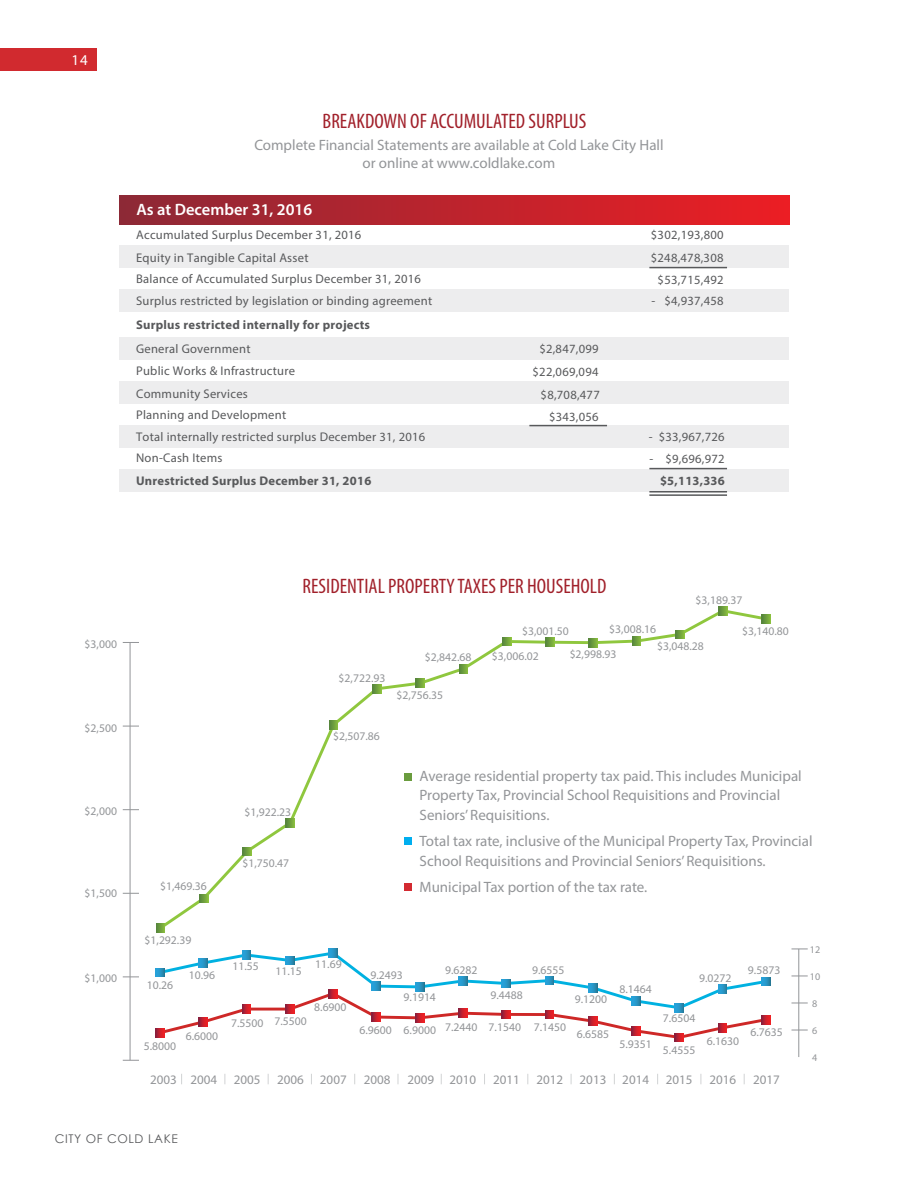
<style>
.page{position:relative;width:918px;height:1188px;background:#fff}
.page>*{position:absolute;margin:0;border:0;box-sizing:border-box;transform-origin:0 0}
.t1{font:condensed 21px "Myriad Pro";color:#a1202a}
.t2{font:600 16.5px "Myriad Pro";color:#fff}
.t3{font:15px/19.5px "Myriad Pro";color:#939598}
.t4{font:15px "Myriad Pro";color:#fff}
.t5{font:13.05px "Myriad Pro";color:#939598}
.t6{font:12.6px/21.8px "Myriad Pro";letter-spacing:.02em;color:#58595b}
.t7{font:700 12.6px "Myriad Pro";letter-spacing:.02em;color:#58595b}
.t8{font:12px "Century Gothic";letter-spacing:.05em;color:#58595b}
.t9{font:11.7px "Myriad Pro";color:#939598}
.t10{font:10.2px "Myriad Pro";color:#939598}
</style>
<div class="page">
<div style="left:0;top:48px;width:97px;height:23px;background:#d12a2f"></div>
<div style="left:120px;top:469px;width:669px;height:22px;background:#ededee"></div>
<div style="left:120px;top:246px;width:669px;height:22px;background:#ededee"></div>
<div style="left:120px;top:290px;width:669px;height:22px;background:#ededee"></div>
<div style="left:120px;top:338px;width:669px;height:22px;background:#ededee"></div>
<div style="left:120px;top:382px;width:669px;height:22px;background:#ededee"></div>
<div style="left:120px;top:426px;width:669px;height:22px;background:#ededee"></div>
<div style="left:120px;top:195px;width:669px;height:29px;background:linear-gradient(to right,#8d2936,#ec1e24)"></div>
<hr style="left:649px;top:267px;width:78px;height:1px;background:#58595b">
<hr style="left:649px;top:468px;width:78px;height:1px;background:#58595b">
<hr style="left:649px;top:491px;width:78px;height:2px;background:#58595b">
<hr style="left:649px;top:494px;width:78px;height:2px;background:#58595b">
<hr style="left:529px;top:425px;width:78px;height:1px;background:#58595b">
<hr style="left:130px;top:642px;width:1px;height:418px;background:#939598">
<svg style="left:123px;top:977px;width:16px;height:1px"></svg>
<svg style="left:123px;top:893px;width:16px;height:1px"></svg>
<svg style="left:123px;top:809px;width:16px;height:1px"></svg>
<svg style="left:123px;top:726px;width:16px;height:1px"></svg>
<svg style="left:123px;top:642px;width:16px;height:1px"></svg>
<svg style="left:123px;top:1060px;width:16px;height:1px"></svg>
<hr style="left:550px;top:641px;width:43px;height:3px;background:#8fc73e">
<svg style="left:156px;top:637px;width:398px;height:295px"></svg>
<svg style="left:589px;top:606px;width:182px;height:41px"></svg>
<hr style="left:798px;top:949px;width:1px;height:108px;background:#939598">
<svg style="left:791px;top:1030px;width:17px;height:1px"></svg>
<svg style="left:791px;top:1003px;width:17px;height:1px"></svg>
<svg style="left:791px;top:976px;width:17px;height:1px"></svg>
<svg style="left:791px;top:949px;width:17px;height:1px"></svg>
<svg style="left:156px;top:949px;width:614px;height:93px"></svg>
<div style="left:405px;top:883px;width:7px;height:7px;background:#d32a31"></div>
<div style="left:405px;top:837px;width:7px;height:8px;background:#00aeef"></div>
<div style="left:405px;top:773px;width:7px;height:7px;background:#6a9c3e"></div>
<p class="t4" style="left:72px;top:50px;width:18px">14</p>
<h1 class="t1" style="left:323px;top:108px;width:265px">BREAKDOWN OF ACCUMULATED SURPLUS</h1>
<p class="t3" style="left:254px;top:136px;width:411px;line-height:18px;text-align:center">Complete Financial Statements are available at Cold Lake City Hall or online at www.coldlake.com</p>
<h2 class="t2" style="left:136px;top:199px;width:177px">As at December 31, 2016</h2>
<p class="t6" style="left:136px;top:223px;width:227px;line-height:23.1px">Accumulated Surplus December 31, 2016<br>Equity in Tangible Capital Asset</p>
<p class="t6" style="left:136px;top:268px;width:286px">Balance of Accumulated Surplus December 31, 2016</p>
<p class="t6" style="left:136px;top:290px;width:298px">Surplus restricted by legislation or binding agreement</p>
<p class="t7" style="left:136px;top:317px;width:236px">Surplus restricted internally for projects</p>
<p class="t6" style="left:136px;top:360px;width:160px">Public Works &amp; Infrastructure<br>Community Services<br>Planning and Development</p>
<p class="t6" style="left:136px;top:338px;width:116px">General Government</p>
<p class="t6" style="left:136px;top:426px;width:291px;line-height:21.3px">Total internally restricted surplus December 31, 2016<br>Non-Cash Items</p>
<p class="t7" style="left:136px;top:473px;width:237px">Unrestricted Surplus December 31, 2016</p>
<p class="t6" style="left:539px;top:338px;width:61px">$2,847,099</p>
<p class="t6" style="left:541px;top:384px;width:61px">$8,708,477</p>
<p class="t6" style="left:533px;top:360px;width:67px">$22,069,094</p>
<p class="t6" style="left:549px;top:406px;width:51px">$343,056</p>
<p class="t6" style="left:651px;top:223px;width:74px">$302,193,800</p>
<p class="t6" style="left:651px;top:246px;width:74px;line-height:22.5px;text-align:center">$248,478,308 $53,715,492</p>
<p class="t6" style="left:651px;top:289px;width:74px">- $4,937,458</p>
<p class="t6" style="left:649px;top:426px;width:77px">- $33,967,726</p>
<p class="t6" style="left:650px;top:448px;width:77px">- $9,696,972</p>
<p class="t7" style="left:660px;top:473px;width:66px">$5,113,336</p>
<p class="t9" style="left:85px;top:637px;width:34px">$3,000</p>
<p class="t9" style="left:85px;top:721px;width:34px">$2,500</p>
<p class="t9" style="left:85px;top:804px;width:34px">$2,000</p>
<p class="t9" style="left:85px;top:886px;width:34px">$1,500</p>
<p class="t9" style="left:85px;top:971px;width:34px">$1,000</p>
<h1 class="t1" style="left:303px;top:573px;width:305px">RESIDENTIAL PROPERTY TAXES PER HOUSEHOLD</h1>
<p class="t9" style="left:696px;top:593px;width:48px">$3,189.37</p>
<p class="t9" style="left:609px;top:622px;width:48px">$3,008.16</p>
<p class="t9" style="left:522px;top:624px;width:48px">$3,001.50</p>
<p class="t9" style="left:742px;top:624px;width:48px">$3,140.80</p>
<p class="t9" style="left:160px;top:879px;width:48px">$1,469.36</p>
<p class="t9" style="left:245px;top:805px;width:48px">$1,922.23</p>
<p class="t9" style="left:242px;top:856px;width:48px">$1,750.47</p>
<p class="t9" style="left:339px;top:671px;width:48px">$2,722.93</p>
<p class="t9" style="left:333px;top:728px;width:48px">$2,507.86</p>
<p class="t9" style="left:425px;top:650px;width:48px">$2,842.68</p>
<p class="t9" style="left:492px;top:649px;width:48px">$3,006.02</p>
<p class="t9" style="left:570px;top:647px;width:48px">$2,998.93</p>
<p class="t9" style="left:396px;top:688px;width:48px">$2,756.35</p>
<p class="t9" style="left:657px;top:639px;width:48px">$3,048.28</p>
<p class="t3" style="left:420px;top:766px;width:384px">Average residential property tax paid. This includes Municipal<br>Property Tax, Provincial School Requisitions and Provincial<br>Seniors’ Requisitions.</p>
<p class="t3" style="left:420px;top:831px;width:395px">Total tax rate, inclusive of the Municipal Property Tax, Provincial<br>School Requisitions and Provincial Seniors’ Requisitions.</p>
<p class="t3" style="left:420px;top:877px;width:229px">Municipal Tax portion of the tax rate.</p>
<p class="t9" style="left:145px;top:932px;width:48px">$1,292.39</p>
<p class="t10" style="left:810px;top:943px;width:12px">12</p>
<p class="t9" style="left:147px;top:978px;width:28px">10.26</p>
<p class="t9" style="left:189px;top:967px;width:28px">10.96</p>
<p class="t9" style="left:232px;top:959px;width:28px">11.55</p>
<p class="t9" style="left:275px;top:964px;width:28px">11.15</p>
<p class="t9" style="left:315px;top:957px;width:28px">11.69</p>
<p class="t9" style="left:314px;top:1000px;width:34px">8.6900</p>
<p class="t9" style="left:370px;top:967px;width:34px">9.2493</p>
<p class="t9" style="left:404px;top:990px;width:34px">9.1914</p>
<p class="t9" style="left:445px;top:963px;width:34px">9.6282</p>
<p class="t9" style="left:490px;top:987px;width:34px">9.4488</p>
<p class="t9" style="left:532px;top:963px;width:34px">9.6555</p>
<p class="t9" style="left:575px;top:992px;width:34px">9.1200</p>
<p class="t9" style="left:620px;top:982px;width:34px">8.1464</p>
<p class="t9" style="left:699px;top:971px;width:34px">9.0272</p>
<p class="t9" style="left:748px;top:963px;width:34px">9.5873</p>
<p class="t10" style="left:810px;top:970px;width:12px">10</p>
<p class="t10" style="left:812px;top:997px;width:7px">8</p>
<p class="t9" style="left:144px;top:1039px;width:34px">5.8000</p>
<p class="t9" style="left:186px;top:1029px;width:34px">6.6000</p>
<p class="t9" style="left:231px;top:1015px;width:77px">7.5500 7.5500</p>
<p class="t9" style="left:360px;top:1020px;width:208px">6.9600 6.9000 7.2440 7.1540 7.1450</p>
<p class="t9" style="left:577px;top:1027px;width:34px">6.6585</p>
<p class="t9" style="left:620px;top:1037px;width:34px">5.9351</p>
<p class="t9" style="left:663px;top:1010px;width:34px">7.6504</p>
<p class="t9" style="left:663px;top:1043px;width:34px">5.4555</p>
<p class="t9" style="left:707px;top:1033px;width:34px">6.1630</p>
<p class="t9" style="left:751px;top:1025px;width:34px">6.7635</p>
<p class="t10" style="left:812px;top:1024px;width:7px">6</p>
<p class="t10" style="left:812px;top:1051px;width:7px">4</p>
<p class="t5" style="left:150px;top:1071px;width:28px">2003</p>
<p class="t5" style="left:191px;top:1071px;width:28px">2004</p>
<p class="t5" style="left:234px;top:1071px;width:28px">2005</p>
<p class="t5" style="left:277px;top:1071px;width:71px">2006 2007</p>
<p class="t5" style="left:364px;top:1071px;width:28px">2008</p>
<p class="t5" style="left:408px;top:1071px;width:70px">2009 2010</p>
<p class="t5" style="left:493px;top:1071px;width:28px">2011</p>
<p class="t5" style="left:537px;top:1071px;width:28px">2012</p>
<p class="t5" style="left:580px;top:1071px;width:71px">2013 2014</p>
<p class="t5" style="left:666px;top:1071px;width:28px">2015</p>
<p class="t5" style="left:709px;top:1071px;width:28px">2016</p>
<p class="t5" style="left:753px;top:1071px;width:28px">2017</p>
<p class="t8" style="left:55px;top:1130px;width:125px">CITY OF COLD LAKE</p>
</div>
